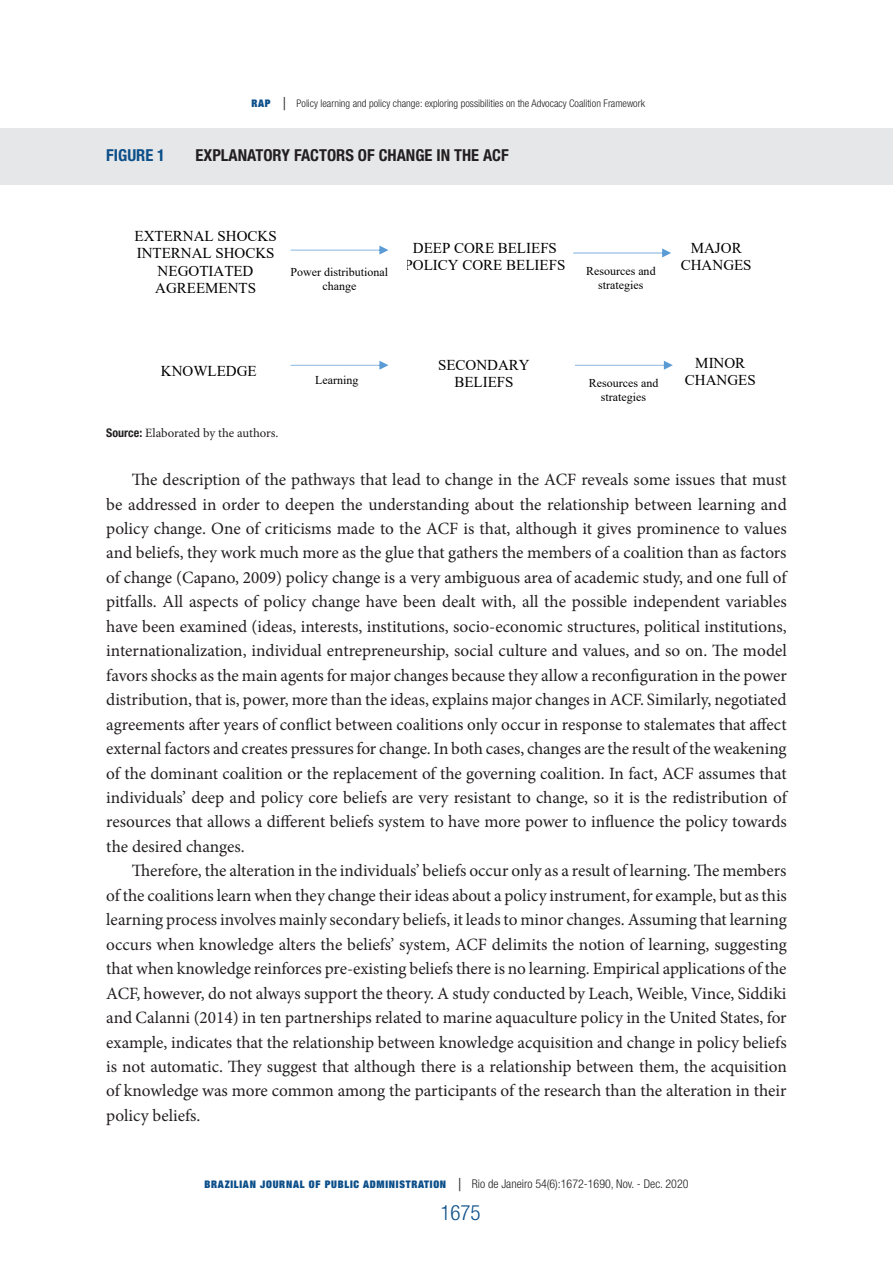
<style>
.page{position:relative;width:893px;height:1263px;background:#fff}
.page>*{position:absolute;margin:0;border:0;box-sizing:border-box;transform-origin:0 0}
.t1{font:300 condensed 21px "Helvetica Neue LT Std";color:#0c4f89}
.t2{font:18px/31px "Times New Roman";color:#000;text-align:right}
.texto_3{font:17.25px/24.5px "Minion Pro";color:#231f20;text-align:justify}
.tit_tab{font:700 condensed 16.5px "Helvetica Neue LT Std";color:#231f20}
.tit_tab-2{font:700 condensed 16.5px "Helvetica Neue LT Std";color:#0c4f89}
.t3{font:15px/17.2px "Times New Roman";color:#000;text-align:center}
.fonte{font:12.75px "Minion Pro";letter-spacing:-.005em;color:#231f20}
.t4{font:300 condensed 12px "Helvetica Neue LT Std";color:#231f20}
.t5{font:12px/13.8px "Times New Roman";color:#000;text-align:center}
.t6{font:300 condensed 10.5px "Helvetica Neue LT Std";color:#231f20}
.s1{font-family:"Helvetica Neue";font-weight:900;font-stretch:expanded;color:#0c4f89}
.s2{font-size:18px}
.s3{font-family:"Helvetica Neue LT Std";font-weight:700;font-stretch:condensed;font-size:12px}
.s4{font-family:"Helvetica Neue";font-weight:900;font-stretch:expanded;font-size:10.5px;color:#0c4f89}
</style>
<div class="page">
<div style="left:0;top:128px;width:893px;height:57px;background:#e6e7e9"></div>
<svg style="left:290px;top:246px;width:98px;height:9px"></svg>
<svg style="left:290px;top:361px;width:98px;height:9px"></svg>
<svg style="left:573px;top:248px;width:98px;height:9px"></svg>
<svg style="left:575px;top:361px;width:98px;height:9px"></svg>
<p class="t6" style="left:251px;top:98px;width:395px"><span class="s1">RAP</span> <span class="s2">|</span> Policy learning and policy change: exploring possibilities on the Advocacy Coalition Framework</p>
<p class="tit_tab-2" style="left:106px;top:145px;width:60px">FIGURE 1</p>
<p class="tit_tab" style="left:196px;top:145px;width:315px">EXPLANATORY FACTORS OF CHANGE IN THE ACF</p>
<p class="t3" style="left:135px;top:227px;width:144px">EXTERNAL SHOCKS<br>INTERNAL SHOCKS<br>NEGOTIATED<br>AGREEMENTS</p>
<p class="t3" style="left:404px;top:239px;width:162px">DEEP CORE BELIEFS<br>POLICY CORE BELIEFS</p>
<p class="t3" style="left:681px;top:239px;width:72px">MAJOR<br>CHANGES</p>
<p class="t5" style="left:290px;top:265px;width:99px">Power distributional change</p>
<p class="t5" style="left:586px;top:264px;width:71px">Resources and strategies</p>
<p class="t3" style="left:161px;top:362px;width:97px">KNOWLEDGE</p>
<p class="t3" style="left:438px;top:355px;width:93px">SECONDARY<br>BELIEFS</p>
<p class="t3" style="left:695px;top:354px;width:52px">MINOR</p>
<p class="t5" style="left:315px;top:373px;width:45px">Learning</p>
<p class="t5" style="left:589px;top:376px;width:71px">Resources and</p>
<p class="t3" style="left:685px;top:371px;width:72px">CHANGES</p>
<p class="t5" style="left:601px;top:390px;width:47px">strategies</p>
<p class="fonte" style="left:106px;top:424px;width:174px"><span class="s3">Source:</span> Elaborated by the authors.</p>
<p class="texto_3" style="left:106px;top:467px;width:682px;text-indent:26px">The description of the pathways that lead to change in the ACF reveals some issues that must be addressed in order to deepen the understanding about the relationship between learning and policy change. One of criticisms made to the ACF is that, although it gives prominence to values and beliefs, they work much more as the glue that gathers the members of a coalition than as factors of change (Capano, 2009) policy change is a very ambiguous area of academic study, and one full of pitfalls. All aspects of policy change have been dealt with, all the possible independent variables have been examined (ideas, interests, institutions, socio-economic structures, political institutions, internationalization, individual entrepreneurship, social culture and values, and so on. The model favors shocks as the main agents for major changes because they allow a reconfiguration in the power distribution, that is, power, more than the ideas, explains major changes in ACF. Similarly, negotiated agreements after years of conflict between coalitions only occur in response to stalemates that affect external factors and creates pressures for change. In both cases, changes are the result of the weakening of the dominant coalition or the replacement of the governing coalition. In fact, ACF assumes that individuals’ deep and policy core beliefs are very resistant to change, so it is the redistribution of resources that allows a different beliefs system to have more power to influence the policy towards the desired changes.</p>
<p class="texto_3" style="left:106px;top:859px;width:682px;text-indent:26px">Therefore, the alteration in the individuals’ beliefs occur only as a result of learning. The members of the coalitions learn when they change their ideas about a policy instrument, for example, but as this learning process involves mainly secondary beliefs, it leads to minor changes. Assuming that learning occurs when knowledge alters the beliefs’ system, ACF delimits the notion of learning, suggesting that when knowledge reinforces pre-existing beliefs there is no learning. Empirical applications of the ACF, however, do not always support the theory. A study conducted by Leach, Weible, Vince, Siddiki and Calanni (2014) in ten partnerships related to marine aquaculture policy in the United States, for example, indicates that the relationship between knowledge acquisition and change in policy beliefs is not automatic. They suggest that although there is a relationship between them, the acquisition of knowledge was more common among the participants of the research than the alteration in their policy beliefs.</p>
<p class="t2" style="left:142px;top:485px;width:639px">The description of the pathways that lead to change in the ACF reveals some<br>issues that must be addressed in order to deepen the understanding about the relationship</p>
<p class="t2" style="left:142px;top:578px;width:639px;text-align:justify">it gives prominence to values and beliefs, they work much more as the glue that gathers the members of a coalition than as factors of change (Capano, 2009). The model favors shocks as the main agents for major changes because they allow a reconfiguration in the</p>
<p class="t2" style="left:142px;top:703px;width:639px;text-align:left">Similarly, negotiated agreements after years of conflict between coalitions only occur in response to stalemates that affect external factors and creates pressures for change. In</p>
<p class="t2" style="left:771px;top:787px;width:10px">5</p>
<p class="t4" style="left:204px;top:1176px;width:486px"><span class="s4">BRAZILIAN JOURNAL OF PUBLIC ADMINISTRATION</span> <span class="s2">|</span> Rio de Janeiro 54(6):1672-1690, Nov. - Dec. 2020</p>
<p class="t1" style="left:440px;top:1200px;width:42px">1675</p>
</div>
